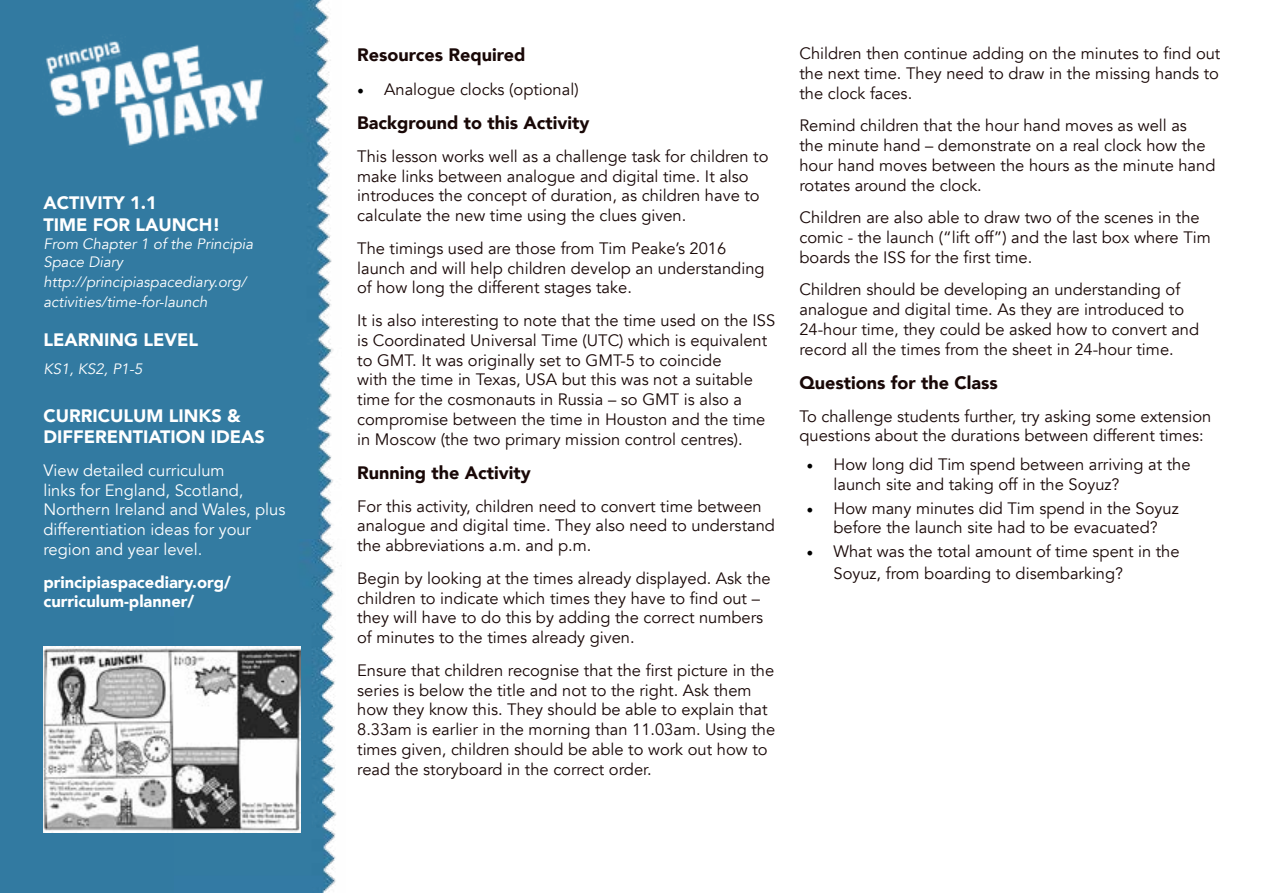
<style>
.page{position:relative;width:1263px;height:893px;background:#fff}
.page>*{position:absolute;margin:0;border:0;box-sizing:border-box;transform-origin:0 0}
.t1{font:900 18px "Avenir";color:#190807}
.t2{font:900 18px/21.6px "Avenir";color:#fff}
.t3{font:16.5px/19.8px "Avenir";color:#190807}
.t4{font:16.5px/19.8px "Avenir";color:#fff}
.t5{font:900 16.5px/19.8px "Avenir";color:#fff}
.t6{font:italic 15px/18px "Avenir";color:#fff}
.s1{font-family:"Minion Pro";font-size:18px;color:#000}
</style>
<div class="page">
<div style="left:0;top:0;width:183px;height:893px;background:#327aa1"></div>
<img style="left:183px;top:0;width:150px;height:539px">
<img style="left:175px;top:539px;width:166px;height:354px">
<img style="left:46px;top:35px;width:221px;height:113px">
<img style="left:43px;top:647px;width:257px;height:186px">
<p class="t2" style="left:43px;top:192px;width:178px">ACTIVITY 1.1<br>TIME FOR LAUNCH!</p>
<p class="t6" style="left:43px;top:235px;width:211px">From Chapter 1 of the Principia<br>Space Diary</p>
<p class="t6" style="left:43px;top:272px;width:204px;line-height:19.8px">http://principiaspacediary.org/ activities/time-for-launch</p>
<p class="t2" style="left:43px;top:329px;width:156px">LEARNING LEVEL</p>
<p class="t6" style="left:43px;top:360px;width:101px">KS1, KS2, P1-5</p>
<p class="t2" style="left:43px;top:404px;width:223px">CURRICULUM LINKS &amp;<br>DIFFERENTIATION IDEAS</p>
<p class="t4" style="left:43px;top:460px;width:244px">View detailed curriculum<br>links for England, Scotland,<br>Northern Ireland and Wales, plus differentiation ideas for your region and year level.</p>
<p class="t5" style="left:43px;top:571px;width:189px">principiaspacediary.org/ curriculum-planner/</p>
<p class="t1" style="left:357px;top:39px;width:170px">Resources Required</p>
<p class="t3" style="left:357px;top:80px;width:223px"><span class="s1">•</span> Analogue clocks (optional)</p>
<p class="t1" style="left:357px;top:108px;width:234px">Background to this Activity</p>
<p class="t3" style="left:357px;top:147px;width:413px">This lesson works well as a challenge task for children to make links between analogue and digital time. It also introduces the concept of duration, as children have to calculate the new time using the clues given.</p>
<p class="t3" style="left:357px;top:238px;width:409px">The timings used are those from Tim Peake’s 2016 launch and will help children develop an understanding of how long the different stages take.</p>
<p class="t3" style="left:357px;top:311px;width:420px">It is also interesting to note that the time used on the ISS is Coordinated Universal Time (UTC) which is equivalent to GMT. It was originally set to GMT-5 to coincide<br>with the time in Texas, USA but this was not a suitable time for the cosmonauts in Russia – so GMT is also a compromise between the time in Houston and the time in Moscow (the two primary mission control centres).</p>
<p class="t1" style="left:357px;top:457px;width:175px">Running the Activity</p>
<p class="t3" style="left:357px;top:496px;width:419px">For this activity, children need to convert time between analogue and digital time. They also need to understand the abbreviations a.m. and p.m.</p>
<p class="t3" style="left:357px;top:568px;width:415px">Begin by looking at the times already displayed. Ask the children to indicate which times they have to find out – they will have to do this by adding the correct numbers of minutes to the times already given.</p>
<p class="t3" style="left:357px;top:660px;width:420px">Ensure that children recognise that the first picture in the series is below the title and not to the right. Ask them how they know this. They should be able to explain that 8.33am is earlier in the morning than 11.03am. Using the times given, children should be able to work out how to read the storyboard in the correct order.</p>
<p class="t3" style="left:799px;top:44px;width:422px;text-align:justify">Children then continue adding on the minutes to find out the next time. They need to draw in the missing hands to the clock faces.</p>
<p class="t3" style="left:799px;top:116px;width:417px">Remind children that the hour hand moves as well as<br>the minute hand – demonstrate on a real clock how the hour hand moves between the hours as the minute hand rotates around the clock.</p>
<p class="t3" style="left:799px;top:208px;width:413px">Children are also able to draw two of the scenes in the comic - the launch (“lift off”) and the last box where Tim boards the ISS for the first time.</p>
<p class="t3" style="left:799px;top:280px;width:401px">Children should be developing an understanding of analogue and digital time. As they are introduced to 24-hour time, they could be asked how to convert and record all the times from the sheet in 24-hour time.</p>
<p class="t1" style="left:799px;top:367px;width:200px">Questions for the Class</p>
<p class="t3" style="left:799px;top:406px;width:413px">To challenge students further, try asking some extension questions about the durations between different times:</p>
<p class="t3" style="left:833px;top:454px;width:359px;text-indent:-27px"><span class="s1">•</span> How long did Tim spend between arriving at the launch site and taking off in the Soyuz?</p>
<p class="t3" style="left:806px;top:498px;width:374px;text-align:center"><span class="s1">•</span> How many minutes did Tim spend in the Soyuz before the launch site had to be evacuated?</p>
<p class="t3" style="left:833px;top:541px;width:348px;line-height:21.6px;text-indent:-27px"><span class="s1">•</span> What was the total amount of time spent in the<br>Soyuz, from boarding to disembarking?</p>
</div>
